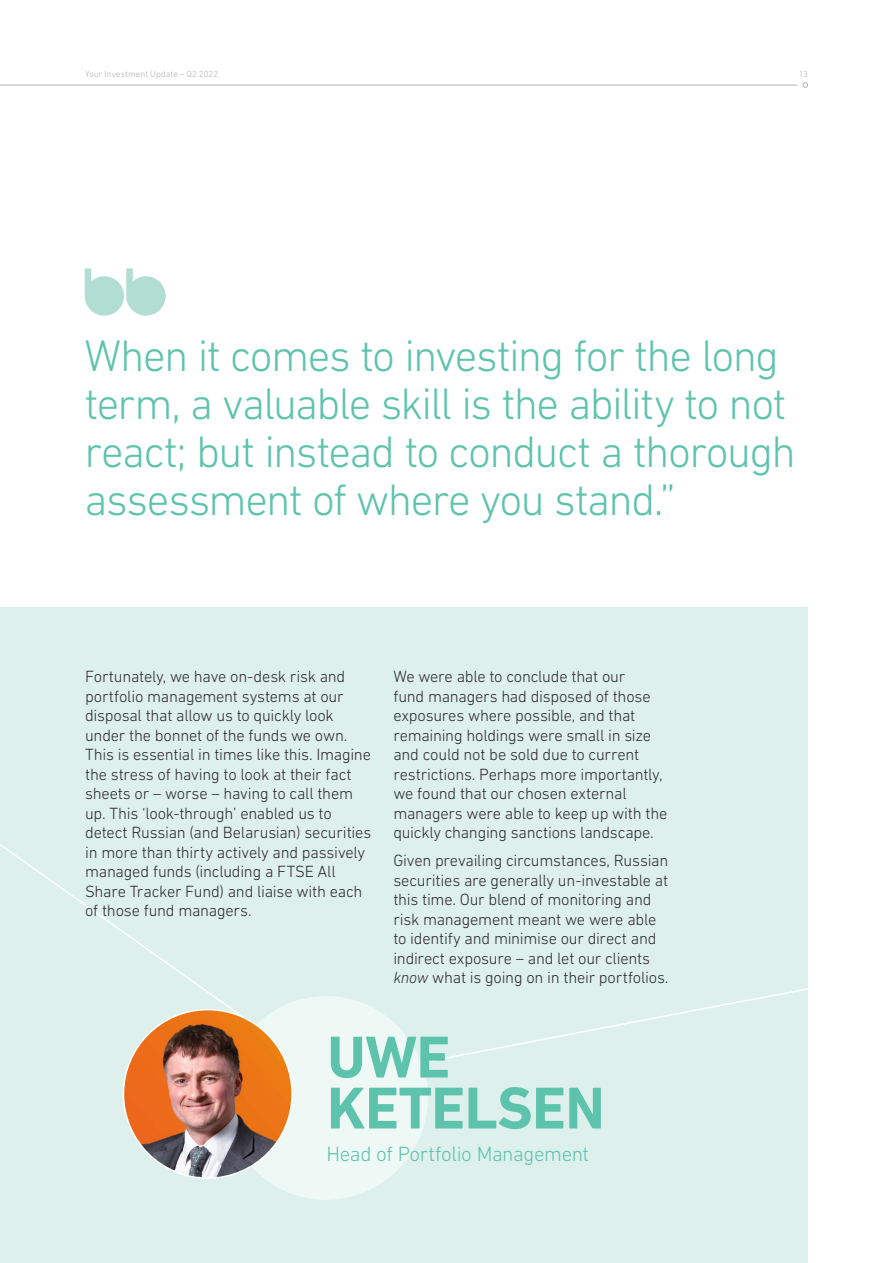
<style>
.page{position:relative;width:893px;height:1263px;background:#fff}
.page>*{position:absolute;margin:0;border:0;box-sizing:border-box;transform-origin:0 0}
.Content_Article_Auth{font:700 60px/51px "DIN Next LT Pro";letter-spacing:-.01em;color:#5dc3ad}
.Content_Large_Quote{font:300 45px/48px "DIN Next LT Pro";letter-spacing:-.035em;color:#5dc3ad}
.Content_Author_Job_T{font:300 21px "DIN Next LT Pro";letter-spacing:-.02em;color:#5dc3ad}
.Content_Body_Light_1{font:300 16.5px/19.5px "DIN Next LT Pro";letter-spacing:-.015em;color:#2d292a}
.t1{font:300 9px "DIN Next LT Pro";letter-spacing:.005em;color:#b1b1b2}
.s1{font-style:italic}
</style>
<div class="page">
<div style="left:0;top:608px;width:808px;height:655px;background:#ddf0eb"></div>
<svg style="left:85px;top:268px;width:81px;height:48px"></svg>
<div style="left:224px;top:996px;width:204px;height:204px;background:#eef8f5;border-radius:50%"></div>
<img style="left:123px;top:1009px;width:169px;height:169px;border-radius:84px">
<svg style="left:803px;top:82px;width:5px;height:6px"></svg>
<hr style="left:0;top:85px;width:797px;height:1px;background:#b1b1b2">
<p class="t1" style="left:85px;top:68px;width:135px">Your Investment Update – Q2 2022</p>
<p class="t1" style="left:799px;top:68px;width:11px">13</p>
<p class="Content_Large_Quote" style="left:85px;top:331px;width:713px">When it comes to investing for the long term, a valuable skill is the ability to not react; but instead to conduct a thorough assessment of where you stand.”</p>
<p class="Content_Body_Light_1" style="left:85px;top:667px;width:288px">Fortunately, we have on-desk risk and portfolio management systems at our disposal that allow us to quickly look under the bonnet of the funds we own.<br>This is essential in times like this. Imagine the stress of having to look at their fact sheets or – worse – having to call them up. This ‘look-through’ enabled us to detect Russian (and Belarusian) securities in more than thirty actively and passively managed funds (including a FTSE All Share Tracker Fund) and liaise with each of those fund managers.</p>
<p class="Content_Body_Light_1" style="left:393px;top:667px;width:276px">We were able to conclude that our<br>fund managers had disposed of those exposures where possible, and that remaining holdings were small in size and could not be sold due to current restrictions. Perhaps more importantly, we found that our chosen external managers were able to keep up with the quickly changing sanctions landscape.</p>
<p class="Content_Body_Light_1" style="left:393px;top:851px;width:277px">Given prevailing circumstances, Russian securities are generally un-investable at this time. Our blend of monitoring and risk management meant we were able to identify and minimise our direct and indirect exposure – and let our clients <span class="s1">know</span> what is going on in their portfolios.</p>
<p class="Content_Article_Auth" style="left:327px;top:1031px;width:279px">UWE<br>KETELSEN</p>
<p class="Content_Author_Job_T" style="left:327px;top:1142px;width:264px">Head of Portfolio Management</p>
</div>
